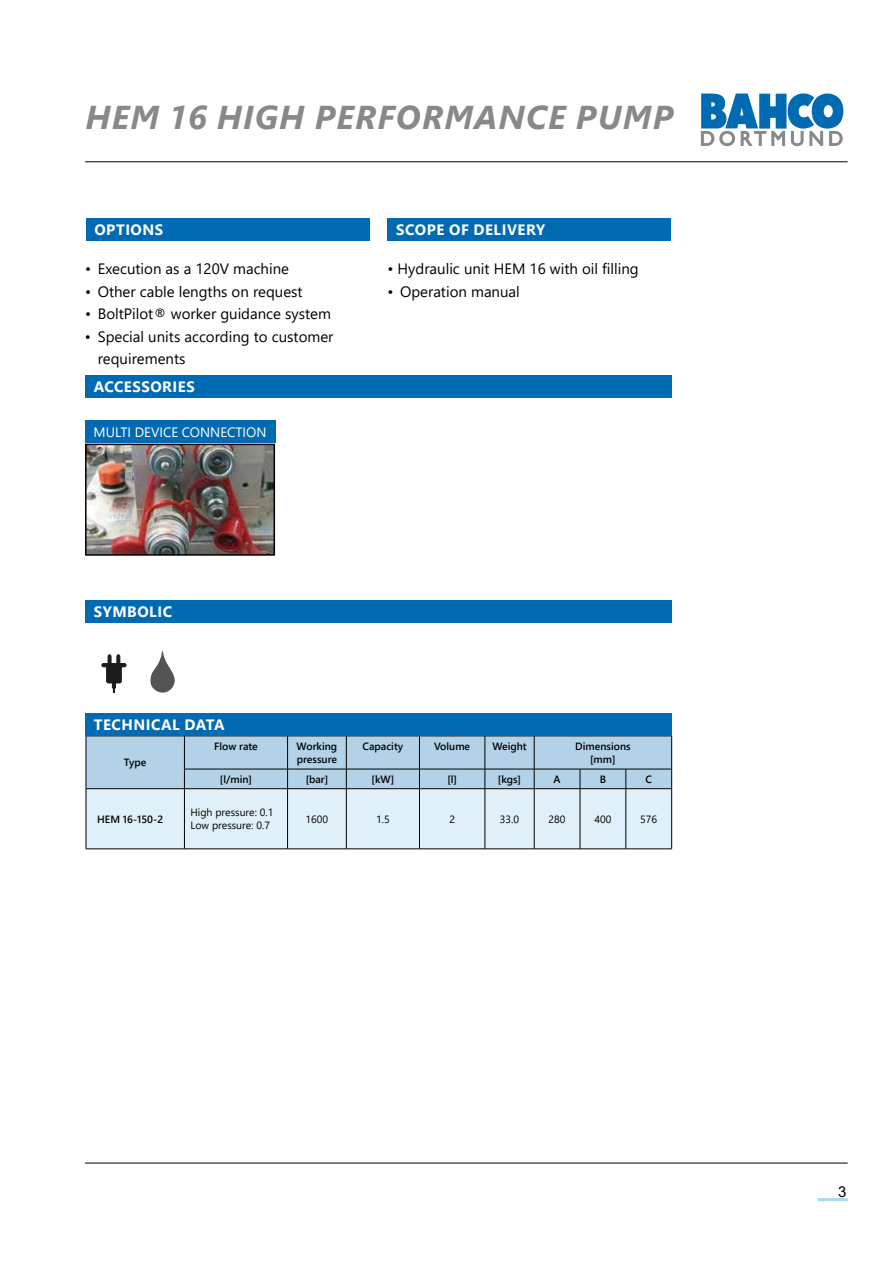
<style>
.page{position:relative;width:893px;height:1263px;background:#fff}
.page>*{position:absolute;margin:0;border:0;box-sizing:border-box;transform-origin:0 0}
.t1{font:italic 700 33px "Segoe UI";letter-spacing:.035em;color:#87888a}
.t2{font:15px/22.5px "Segoe UI";color:#000}
.t3{font:700 15px "Segoe UI";letter-spacing:.035em;color:#fff}
.t4{font:15px "Arial";color:#000}
.t5{font:13.5px "Segoe UI";color:#fff}
.t6{font:600 10.5px/13.5px "Segoe UI";color:#000}
.t7{font:10.5px/13.5px "Segoe UI";color:#000}
</style>
<div class="page">
<hr style="left:85px;top:162px;width:763px;height:1px;background:#000">
<hr style="left:818px;top:1198px;width:30px;height:3px;background:#add7ed">
<hr style="left:85px;top:1163px;width:763px;height:1px;background:#000">
<svg style="left:700px;top:93px;width:143px;height:54px"></svg>
<div style="left:86px;top:218px;width:283px;height:23px;background:#006ab3"></div>
<div style="left:387px;top:218px;width:284px;height:23px;background:#006ab3"></div>
<div style="left:85px;top:376px;width:587px;height:22px;background:#006ab3"></div>
<img style="left:88px;top:447px;width:184px;height:106px">
<div style="left:85px;top:444px;width:190px;height:112px;border:2px solid #000"></div>
<div style="left:85px;top:421px;width:190px;height:22px;background:#006ab3"></div>
<svg style="left:86px;top:736px;width:586px;height:112px;background:#c7ddeb"></svg>
<hr style="left:86px;top:788px;width:98px;height:1px;background:#000">
<hr style="left:86px;top:789px;width:1px;height:60px;background:#000">
<hr style="left:184px;top:788px;width:104px;height:1px;background:#000">
<hr style="left:184px;top:789px;width:1px;height:60px;background:#000">
<hr style="left:288px;top:788px;width:58px;height:1px;background:#000">
<hr style="left:287px;top:789px;width:1px;height:60px;background:#000">
<hr style="left:346px;top:788px;width:73px;height:1px;background:#000">
<hr style="left:346px;top:789px;width:1px;height:60px;background:#000">
<hr style="left:419px;top:788px;width:66px;height:1px;background:#000">
<hr style="left:419px;top:789px;width:1px;height:60px;background:#000">
<hr style="left:485px;top:788px;width:49px;height:1px;background:#000">
<hr style="left:485px;top:789px;width:1px;height:60px;background:#000">
<hr style="left:534px;top:788px;width:46px;height:1px;background:#000">
<hr style="left:534px;top:789px;width:1px;height:60px;background:#000">
<hr style="left:580px;top:788px;width:46px;height:1px;background:#000">
<hr style="left:580px;top:789px;width:1px;height:60px;background:#000">
<hr style="left:626px;top:788px;width:46px;height:1px;background:#000">
<hr style="left:626px;top:789px;width:1px;height:60px;background:#000">
<hr style="left:671px;top:789px;width:1px;height:60px;background:#000">
<hr style="left:86px;top:848px;width:98px;height:1px;background:#000">
<hr style="left:184px;top:848px;width:104px;height:1px;background:#000">
<hr style="left:288px;top:848px;width:58px;height:1px;background:#000">
<hr style="left:346px;top:848px;width:73px;height:1px;background:#000">
<hr style="left:419px;top:848px;width:66px;height:1px;background:#000">
<hr style="left:485px;top:848px;width:49px;height:1px;background:#000">
<hr style="left:534px;top:848px;width:46px;height:1px;background:#000">
<hr style="left:580px;top:848px;width:46px;height:1px;background:#000">
<hr style="left:626px;top:848px;width:46px;height:1px;background:#000">
<svg style="left:150px;top:651px;width:25px;height:42px"></svg>
<div style="left:102px;top:663px;width:24px;height:4px;border:1px solid #1a1d1c;border-radius:2px"></div>
<svg style="left:106px;top:655px;width:16px;height:37px"></svg>
<div style="left:85px;top:601px;width:587px;height:22px;background:#006ab3"></div>
<div style="left:85px;top:713px;width:587px;height:23px;background:#006ab3"></div>
<h1 class="t1" style="left:86px;top:86px;width:589px">HEM 16 HIGH PERFORMANCE PUMP</h1>
<p class="t3" style="left:94px;top:215px;width:70px">OPTIONS</p>
<p class="t3" style="left:396px;top:215px;width:151px">SCOPE OF DELIVERY</p>
<p class="t2" style="left:85px;top:256px;width:206px">• Execution as a 120V machine</p>
<p class="t2" style="left:85px;top:279px;width:219px">• Other cable lengths on request</p>
<p class="t2" style="left:85px;top:301px;width:247px">• BoltPilot® worker guidance system</p>
<p class="t2" style="left:98px;top:324px;width:237px;text-indent:-13px">• Special units according to customer requirements</p>
<p class="t2" style="left:387px;top:256px;width:253px">• Hydraulic unit HEM 16 with oil filling</p>
<p class="t2" style="left:387px;top:279px;width:134px">• Operation manual</p>
<p class="t3" style="left:94px;top:373px;width:102px">ACCESSORIES</p>
<p class="t5" style="left:94px;top:419px;width:174px">MULTI DEVICE CONNECTION</p>
<p class="t3" style="left:94px;top:598px;width:80px">SYMBOLIC</p>
<p class="t3" style="left:94px;top:710px;width:132px">TECHNICAL DATA</p>
<p class="t6" style="left:124px;top:755px;width:24px">Type</p>
<p class="t6" style="left:214px;top:738px;width:45px">Flow rate</p>
<p class="t6" style="left:297px;top:738px;width:42px">Working pressure</p>
<p class="t6" style="left:363px;top:738px;width:42px">Capacity</p>
<p class="t6" style="left:434px;top:738px;width:38px">Volume</p>
<p class="t6" style="left:492px;top:738px;width:36px">Weight</p>
<p class="t6" style="left:575px;top:738px;width:57px;text-align:center">Dimensions [mm]</p>
<p class="t6" style="left:220px;top:771px;width:34px">[l/min]</p>
<p class="t6" style="left:306px;top:771px;width:24px">[bar]</p>
<p class="t6" style="left:372px;top:771px;width:24px">[kW]</p>
<p class="t6" style="left:447px;top:771px;width:11px">[l]</p>
<p class="t6" style="left:498px;top:771px;width:25px">[kgs]</p>
<p class="t6" style="left:554px;top:771px;width:9px">A</p>
<p class="t6" style="left:600px;top:771px;width:8px">B</p>
<p class="t6" style="left:645px;top:771px;width:8px">C</p>
<p class="t6" style="left:97px;top:811px;width:67px">HEM 16-150-2</p>
<p class="t7" style="left:190px;top:804px;width:85px">High pressure: 0.1<br>Low pressure: 0.7</p>
<p class="t7" style="left:306px;top:811px;width:24px">1600</p>
<p class="t7" style="left:376px;top:811px;width:15px">1.5</p>
<p class="t7" style="left:449px;top:811px;width:7px">2</p>
<p class="t7" style="left:500px;top:811px;width:21px">33.0</p>
<p class="t7" style="left:549px;top:811px;width:18px">280</p>
<p class="t7" style="left:594px;top:811px;width:18px">400</p>
<p class="t7" style="left:640px;top:811px;width:18px">576</p>
<p class="t4" style="left:838px;top:1181px;width:10px">3</p>
</div>
